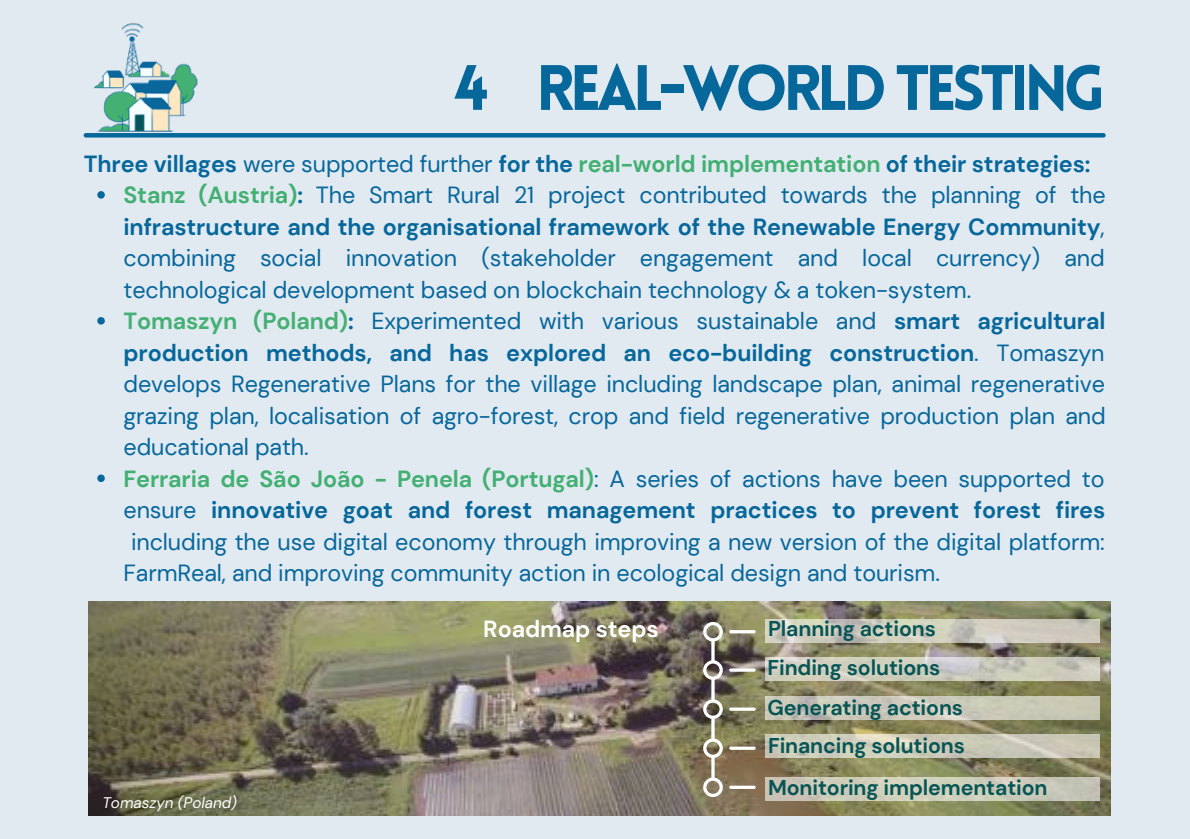
<style>
.page{position:relative;width:1190px;height:839px;background:#fff}
.page>*{position:absolute;margin:0;border:0;box-sizing:border-box;transform-origin:0 0}
.t1{font:900 62.6px "Lovelo";letter-spacing:-.075em;color:#06679b}
.t2{font:23.4px "DM Sans";letter-spacing:-.005em;color:#06679b}
.t3{font:700 23.4px "DM Sans";letter-spacing:-.005em;color:#06679b}
.t4{font:700 23.4px "DM Sans";letter-spacing:-.005em;color:#fff}
.t5{font:700 21.4px/38.8px "DM Sans";letter-spacing:-.005em;color:#075555}
.t6{font:italic 15.4px "DM Sans";letter-spacing:-.005em;color:#fff}
.s1{font-weight:400}
.s2{color:#42b072}
.s3{font-weight:700;color:#42b072}
.s4{font-weight:700}
.s5{font-weight:700;color:#44b073}
</style>
<div class="page">
<div style="left:0;top:0;width:1190px;height:838px;background:#e1e9f1"></div>
<hr style="left:86px;top:133px;width:1017px;height:4px;background:#06679b">
<svg style="left:97px;top:191px;width:8px;height:8px"></svg>
<svg style="left:97px;top:317px;width:8px;height:7px"></svg>
<svg style="left:97px;top:474px;width:8px;height:8px"></svg>
<img style="left:88px;top:601px;width:1023px;height:214px">
<svg style="left:703px;top:622px;width:53px;height:175px;background:#8b836e"></svg>
<svg style="left:766px;top:777px;width:334px;height:23px;background:#cbcbb9"></svg>
<svg style="left:766px;top:734px;width:334px;height:24px;background:#cdcbb9"></svg>
<svg style="left:766px;top:696px;width:334px;height:24px;background:#c9c7b8"></svg>
<svg style="left:766px;top:656px;width:334px;height:24px;background:#cac9bb"></svg>
<svg style="left:766px;top:618px;width:334px;height:24px;background:#cac8b9"></svg>
<img style="left:86px;top:23px;width:114px;height:115px">
<h1 class="t1" style="left:455px;top:63px;width:653px">4 REAL-WORLD TESTING</h1>
<p class="t3" style="left:84px;top:148px;width:1008px">Three villages <span class="s1">were supported further</span> for the <span class="s2">real-world implementation</span> of their strategies:</p>
<p class="t2" style="left:124px;top:180px;width:984px"><span class="s3">Stanz (Austria)</span><span class="s4">:</span> The Smart Rural 21 project contributed towards the planning of the</p>
<p class="t3" style="left:124px;top:211px;width:983px">infrastructure and the organisational framework of the Renewable Energy Community<span class="s1">,</span></p>
<p class="t2" style="left:124px;top:243px;width:983px">combining social innovation (stakeholder engagement and local currency) and</p>
<p class="t2" style="left:124px;top:274px;width:849px">technological development based on blockchain technology &amp; a token-system.</p>
<p class="t2" style="left:124px;top:306px;width:983px"><span class="s5">Tomaszyn (Poland)</span><span class="s4">:</span> Experimented with various sustainable and <span class="s4">smart agricultural</span></p>
<p class="t3" style="left:124px;top:337px;width:983px">production methods, and has explored an eco-building construction<span class="s1">. Tomaszyn</span></p>
<p class="t2" style="left:124px;top:369px;width:983px">develops Regenerative Plans for the village including landscape plan, animal regenerative</p>
<p class="t2" style="left:124px;top:400px;width:984px">grazing plan, localisation of agro-forest, crop and field regenerative production plan and</p>
<p class="t2" style="left:124px;top:432px;width:187px">educational path.</p>
<p class="t2" style="left:124px;top:463px;width:983px"><span class="s3">Ferraria de São João - Penela (Portugal)</span>: A series of actions have been supported to</p>
<p class="t3" style="left:124px;top:495px;width:983px"><span class="s1">ensure</span> innovative goat and forest management practices to prevent forest fires</p>
<p class="t2" style="left:131px;top:526px;width:975px">including the use digital economy through improving a new version of the digital platform:</p>
<p class="t2" style="left:124px;top:557px;width:818px">FarmReal, and improving community action in ecological design and tourism.</p>
<p class="t6" style="left:102px;top:792px;width:136px">Tomaszyn (Poland)</p>
<p class="t4" style="left:483px;top:614px;width:177px">Roadmap steps</p>
<p class="t5" style="left:767px;top:609px;width:199px">Planning actions<br>Finding solutions<br>Generating actions<br>Financing solutions</p>
<p class="t5" style="left:768px;top:768px;width:281px">Monitoring implementation</p>
</div>
